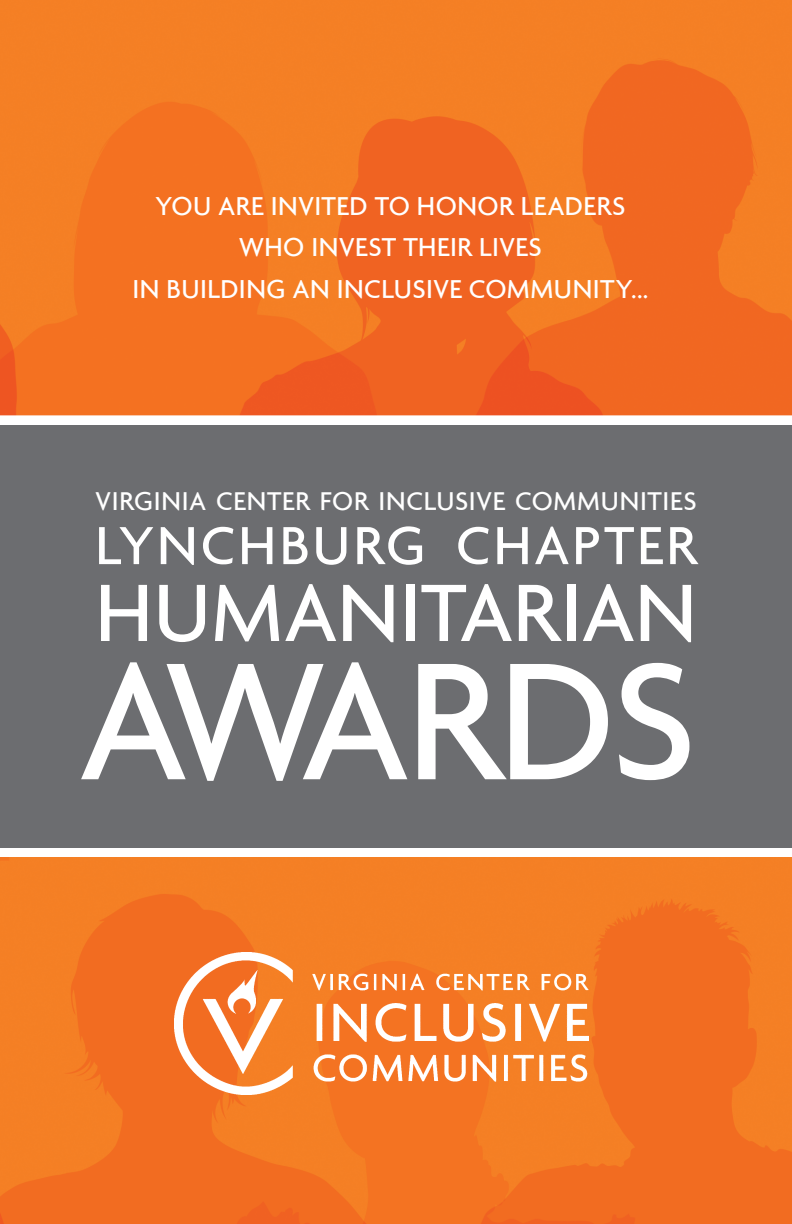
<style>
.page{position:relative;width:792px;height:1224px;background:#fff}
.page>*{position:absolute;margin:0;border:0;box-sizing:border-box;transform-origin:0 0}
.t1{font:500 180.6px "Agenda";letter-spacing:-.025em;color:#fff}
.t2{font:500 88px "Agenda";letter-spacing:-.005em;color:#fff}
.t3{font:500 58px "Agenda";letter-spacing:.045em;color:#fff}
.t4{font:500 28px/41.6px "Agenda";letter-spacing:.015em;color:#fff;text-align:center}
.t5{font:500 27.8px "Agenda";letter-spacing:.025em;color:#fff}
</style>
<div class="page">
<img style="left:0;top:0;width:792px;height:1224px">
<div style="left:0;top:847px;width:792px;height:10px;background:#fff"></div>
<div style="left:0;top:415px;width:792px;height:10px;background:#fff"></div>
<div style="left:0;top:425px;width:792px;height:422px;background:#6c6d70"></div>
<img style="left:175px;top:952px;width:414px;height:142px">
<p class="t4" style="left:132px;top:184px;width:518px">YOU ARE INVITED TO HONOR LEADERS<br>WHO INVEST THEIR LIVES<br>IN BUILDING AN INCLUSIVE COMMUNITY...</p>
<p class="t5" style="left:95px;top:484px;width:603px">VIRGINIA CENTER FOR INCLUSIVE COMMUNITIES</p>
<h3 class="t3" style="left:95px;top:510px;width:603px">LYNCHBURG CHAPTER</h3>
<h2 class="t2" style="left:95px;top:559px;width:603px">HUMANITARIAN</h2>
<h1 class="t1" style="left:77px;top:611px;width:621px">AWARDS</h1>
</div>
